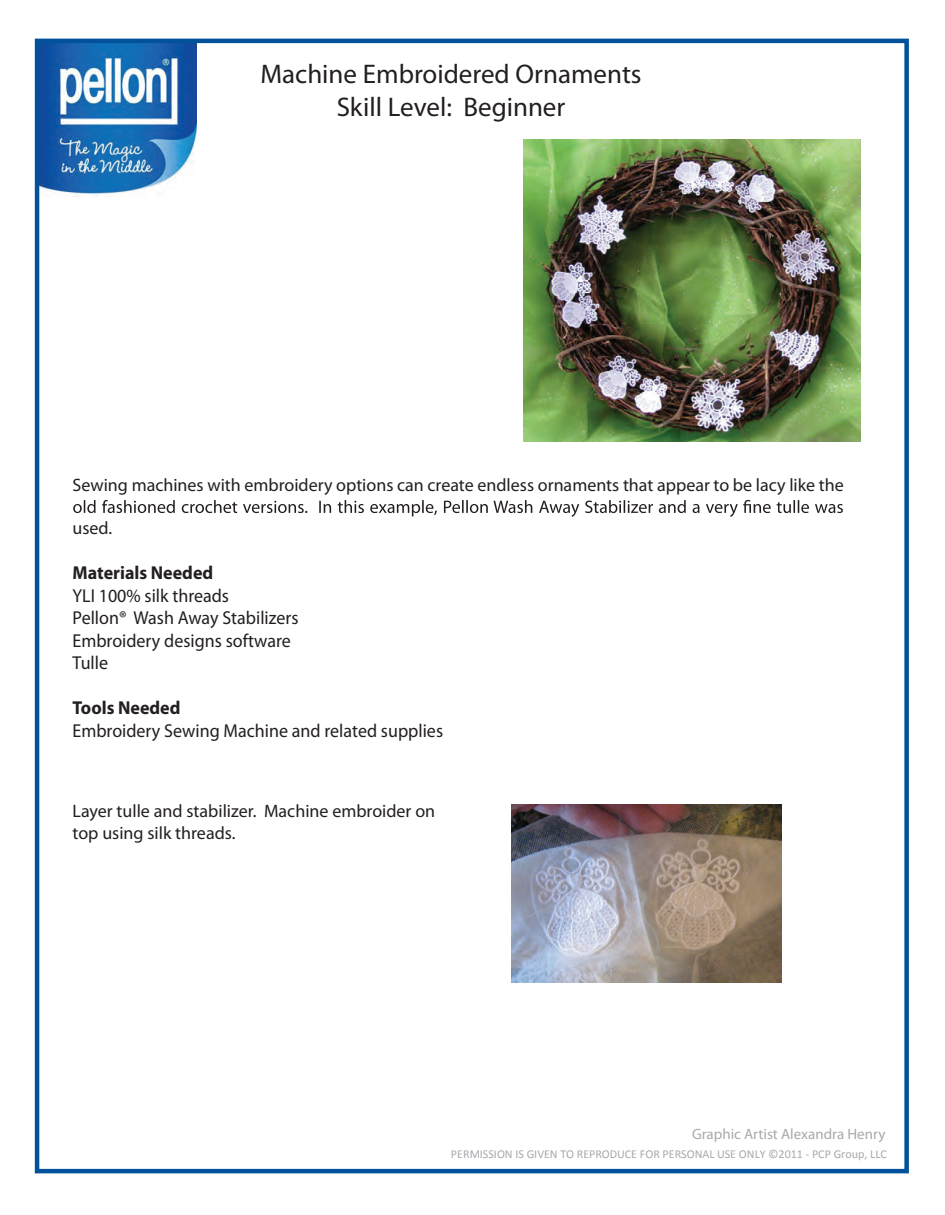
<style>
.page{position:relative;width:945px;height:1215px;background:#fff}
.page>*{position:absolute;margin:0;border:0;box-sizing:border-box;transform-origin:0 0}
.t1{font:27px/32.4px "Myriad Pro";color:#231f20;text-align:center}
.t2{font:18.75px/22.5px "Myriad Pro";color:#231f20;scale:.96 1}
.t3{font:700 18.75px "Myriad Pro";color:#231f20;scale:.96 1}
.t4{font:18px/21.6px "Myriad Pro";color:#231f20}
.t5{font:15px "Myriad Pro";color:#a8a9ad}
.t6{font:12px "Calibri";color:#a8a9ad}
</style>
<div class="page">
<img style="left:40px;top:44px;width:156px;height:153px">
<div style="left:35px;top:39px;width:874px;height:1134px;border:4px solid #01529b"></div>
<svg style="left:73px;top:500px;width:770px;height:17px"></svg>
<img style="left:524px;top:139px;width:337px;height:302px">
<img style="left:512px;top:805px;width:269px;height:177px">
<h1 class="t1" style="left:260px;top:58px;width:383px">Machine Embroidered Ornaments<br>Skill Level: Beginner</h1>
<p class="t4" style="left:73px;top:474px;width:773px">Sewing machines with embroidery options can create endless ornaments that appear to be lacy like the</p>
<p class="t4" style="left:73px;top:517px;width:41px">used.</p>
<p class="t3" style="left:73px;top:561px;width:148px">Materials Needed</p>
<p class="t2" style="left:73px;top:584px;width:237px">YLI 100% silk threads<br>Pellon® Wash Away Stabilizers<br>Embroidery designs software<br>Tulle</p>
<p class="t3" style="left:73px;top:696px;width:114px">Tools Needed</p>
<p class="t2" style="left:73px;top:719px;width:388px">Embroidery Sewing Machine and related supplies</p>
<p class="t4" style="left:73px;top:800px;width:364px">Layer tulle and stabilizer. Machine embroider on top using silk threads.</p>
<p class="t5" style="left:692px;top:1125px;width:195px">Graphic Artist Alexandra Henry</p>
<p class="t6" style="left:451px;top:1147px;width:437px">PERMISSION IS GIVEN TO REPRODUCE FOR PERSONAL USE ONLY ©2011 - PCP Group, LLC</p>
</div>
